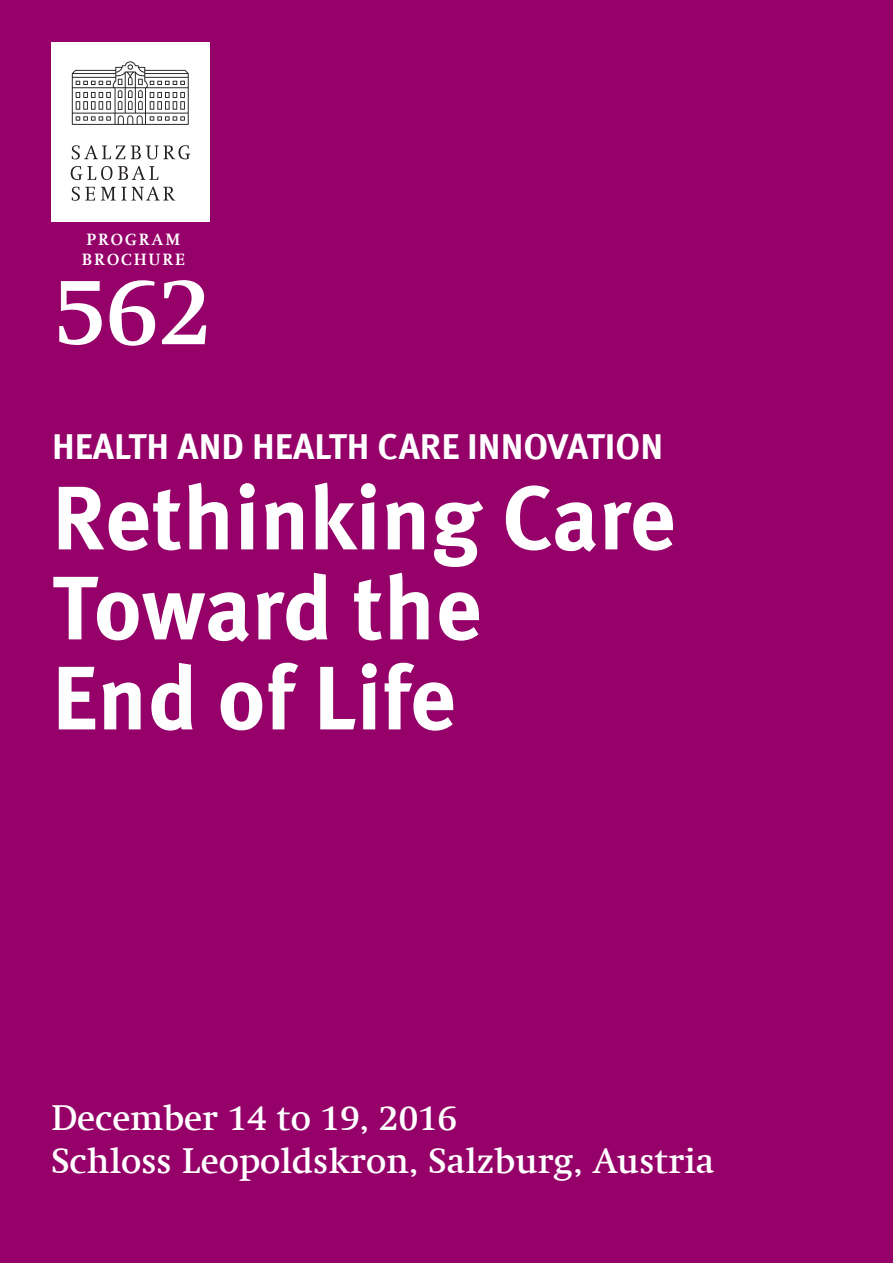
<style>
.page{position:relative;width:893px;height:1263px;background:#950169}
.page>*{position:absolute;margin:0;border:0;box-sizing:border-box;transform-origin:0 0}
._00_session_number_s{font:500 97.5px "Swift Com";color:#fff}
._00_h1_main-title_me{font:700 90px/90px "Meta Offc";color:#fff}
.Cover_Titel{font:500 36px "Swift Com";color:#fff}
._00_h1_main-title_me-2{font:700 36px "Meta Offc";color:#fff}
._00_session_report_s{font:700 16.5px/19.5px "Swift Com";letter-spacing:.12em;color:#fff}
</style>
<div class="page">
<div style="left:51px;top:42px;width:158px;height:179px;background:#fff"></div>
<svg style="left:72px;top:145px;width:53px;height:14px"></svg>
<svg style="left:71px;top:166px;width:41px;height:14px"></svg>
<svg style="left:118px;top:166px;width:40px;height:14px"></svg>
<svg style="left:72px;top:187px;width:23px;height:14px"></svg>
<svg style="left:101px;top:187px;width:74px;height:14px"></svg>
<svg style="left:131px;top:145px;width:59px;height:14px"></svg>
<svg style="left:72px;top:61px;width:117px;height:64px"></svg>
<p class="_00_session_report_s" style="left:82px;top:230px;width:105px">PROGRAM<br>BROCHURE</p>
<p class="_00_session_number_s" style="left:53px;top:254px;width:160px">562</p>
<p class="_00_h1_main-title_me-2" style="left:52px;top:425px;width:613px">HEALTH AND HEALTH CARE INNOVATION</p>
<p class="_00_h1_main-title_me" style="left:52px;top:476px;width:625px">Rethinking Care<br>Toward the<br>End of Life</p>
<p class="Cover_Titel" style="left:51px;top:1096px;width:408px">December 14 to 19, 2016</p>
<p class="Cover_Titel" style="left:51px;top:1140px;width:665px">Schloss Leopoldskron, Salzburg, Austria</p>
</div>
